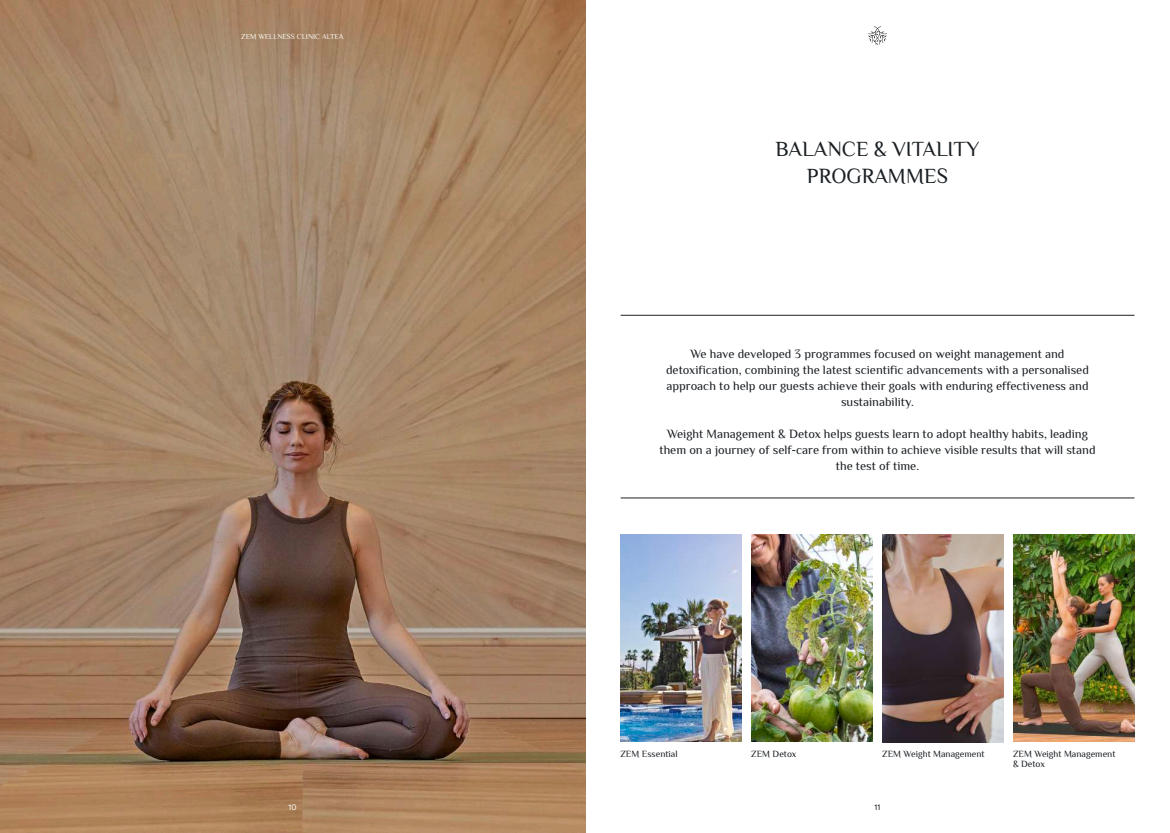
<style>
.page{position:relative;width:1170px;height:833px;background:#fff}
.page>*{position:absolute;margin:0;border:0;box-sizing:border-box;transform-origin:0 0}
.t1{font:21.25px/26.6px "Philosopher";color:#191e22;text-align:center}
.t2{font:12.5px/16px "Philosopher";color:#191e22;text-align:center}
.t3{font:9.38px/10.6px "Philosopher";color:#191e22}
.t4{font:8px "GT America";color:#f9f9f2}
.t5{font:8px "GT America";color:#231f20}
.t6{font:7.5px "Philosopher";color:#f9f9f2}
</style>
<div class="page">
<img style="left:0;top:0;width:585px;height:833px">
<img style="left:751px;top:534px;width:121px;height:208px">
<img style="left:1013px;top:534px;width:121px;height:208px">
<hr style="left:620px;top:315px;width:514px;height:1px;background:#231f20">
<hr style="left:620px;top:498px;width:514px;height:1px;background:#231f20">
<img style="left:620px;top:534px;width:121px;height:208px">
<img style="left:882px;top:535px;width:121px;height:207px">
<svg style="left:868px;top:26px;width:18px;height:19px"></svg>
<p class="t6" style="left:241px;top:31px;width:104px">ZEM WELLNESS CLINIC ALTEA</p>
<h1 class="t1" style="left:775px;top:136px;width:206px">BALANCE &amp; VITALITY<br>PROGRAMMES</h1>
<p class="t2" style="left:666px;top:346px;width:424px">We have developed 3 programmes focused on weight management and detoxification, combining the latest scientific advancements with a personalised approach to help our guests achieve their goals with enduring effectiveness and sustainability.</p>
<p class="t2" style="left:659px;top:426px;width:437px">Weight Management &amp; Detox helps guests learn to adopt healthy habits, leading them on a journey of self-care from within to achieve visible results that will stand the test of time.</p>
<p class="t3" style="left:620px;top:748px;width:59px">ZEM Essential</p>
<p class="t3" style="left:751px;top:748px;width:47px">ZEM Detox</p>
<p class="t3" style="left:882px;top:748px;width:104px">ZEM Weight Management</p>
<p class="t3" style="left:1012px;top:748px;width:104px">ZEM Weight Management &amp; Detox</p>
<p class="t4" style="left:288px;top:802px;width:10px">10</p>
<p class="t5" style="left:874px;top:802px;width:8px">11</p>
</div>
